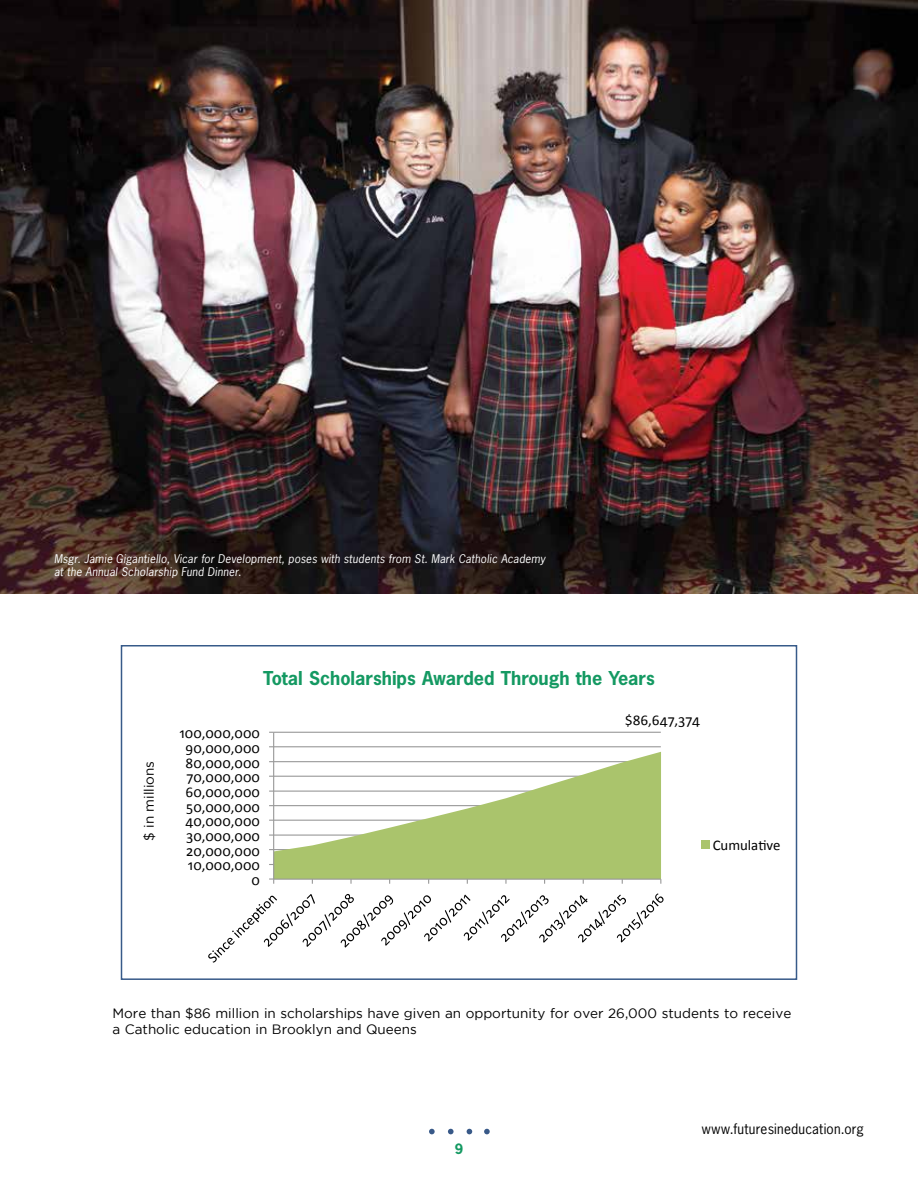
<style>
.page{position:relative;width:918px;height:1188px;background:#fff}
.page>*{position:absolute;margin:0;border:0;box-sizing:border-box;transform-origin:0 0}
.t1{font:700 18px "News Gothic";color:#149962}
.t2{font:14.85px "Calibri";color:#000}
.t3{font:13.5px/16.5px "Gotham";color:#000}
.t4{font:13.5px "News Gothic";letter-spacing:.015em;color:#000}
.t5{font:700 13.5px "News Gothic";color:#149962}
.t6{font:italic 11.25px/13.5px "News Gothic";letter-spacing:.02em;color:#fff}
</style>
<div class="page">
<svg style="left:429px;top:1129px;width:6px;height:5px"></svg>
<svg style="left:448px;top:1129px;width:6px;height:5px"></svg>
<svg style="left:467px;top:1129px;width:5px;height:5px"></svg>
<svg style="left:484px;top:1129px;width:6px;height:5px"></svg>
<img style="left:0;top:0;width:918px;height:594px">
<hr style="left:274px;top:746px;width:387px;height:1px;background:#989898">
<hr style="left:274px;top:732px;width:387px;height:1px;background:#989898">
<svg style="left:274px;top:752px;width:387px;height:127px;fill:#aac46c"></svg>
<hr style="left:273px;top:732px;width:1px;height:147px;background:#989898">
<hr style="left:274px;top:879px;width:387px;height:1px;background:#989898">
<svg style="left:269px;top:878px;width:5px;height:6px"></svg>
<svg style="left:208px;top:894px;width:456px;height:69px"></svg>
<div style="left:701px;top:840px;width:8px;height:9px;background:#aac46c"></div>
<div style="left:121px;top:645px;width:676px;height:335px;border:2px solid #375a89"></div>
<p class="t6" style="left:54px;top:552px;width:493px">Msgr. Jamie Gigantiello, Vicar for Development, poses with students from St. Mark Catholic Academy at the Annual Scholarship Fund Dinner.</p>
<h1 class="t1" style="left:263px;top:666px;width:393px">Total Scholarships Awarded Through the Years</h1>
<p class="t3" style="left:141px;top:841px;width:82px;rotate:-90deg">$ in millions</p>
<p class="t2" style="left:180px;top:724px;width:82px">100,000,000</p>
<p class="t2" style="left:186px;top:739px;width:76px">90,000,000</p>
<p class="t2" style="left:186px;top:753px;width:76px">80,000,000</p>
<p class="t2" style="left:187px;top:768px;width:75px">70,000,000</p>
<p class="t2" style="left:186px;top:783px;width:76px">60,000,000</p>
<p class="t2" style="left:186px;top:797px;width:75px">50,000,000</p>
<p class="t2" style="left:185px;top:812px;width:76px">40,000,000</p>
<p class="t2" style="left:186px;top:827px;width:75px">30,000,000</p>
<p class="t2" style="left:186px;top:842px;width:75px">20,000,000</p>
<p class="t2" style="left:188px;top:856px;width:73px">10,000,000</p>
<p class="t2" style="left:252px;top:871px;width:10px">0</p>
<p class="t2" style="left:625px;top:711px;width:76px">$86,647,374</p>
<p class="t2" style="left:713px;top:836px;width:69px">Cumula3ve</p>
<p class="t3" style="left:112px;top:1005px;width:680px">More than $86 million in scholarships have given an opportunity for over 26,000 students to receive a Catholic education in Brooklyn and Queens</p>
<p class="t5" style="left:455px;top:1140px;width:10px">9</p>
<p class="t4" style="left:702px;top:1120px;width:164px">www.futuresineducation.org</p>
</div>
